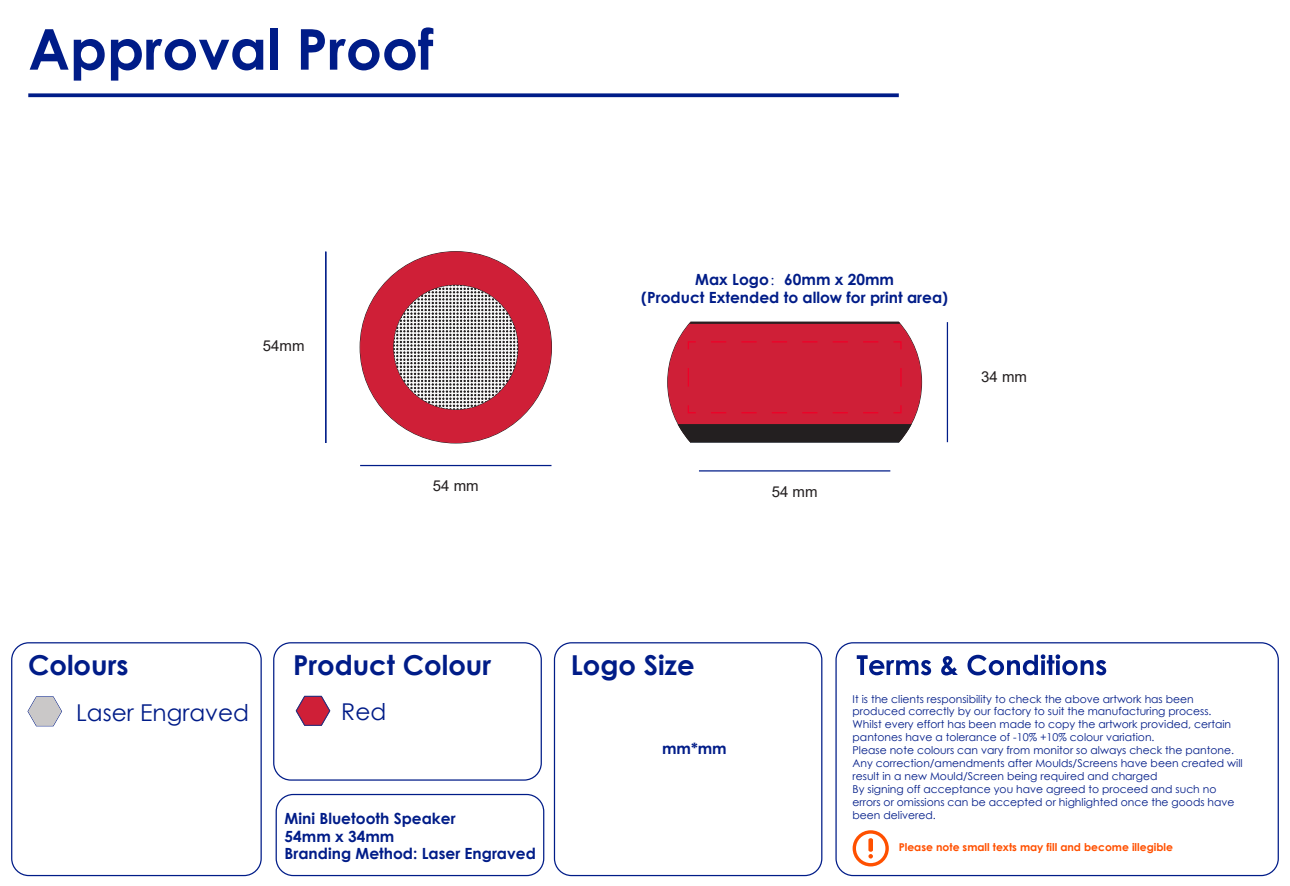
<style>
.page{position:relative;width:1290px;height:886px;background:#fff}
.page>*{position:absolute;margin:0;border:0;box-sizing:border-box;transform-origin:0 0}
.t1{font:700 27.5px "Century Gothic";color:#001c88}
.t2{font:23.25px "Century Gothic";color:#001c88}
.t3{font:23.12px "Century Gothic";color:#001c88}
.t4{font:700 15.38px/18.5px "Century Gothic";color:#001c88}
.t5{font:15px "Arial";color:#231f20}
.t6{font:10.75px/13px "Century Gothic";color:#001c88}
.t7{font:700 10.75px "Century Gothic";color:#ff5000}
.s1{font-family:"Adobe Song Std";font-weight:300}
</style>
<div class="page">
<div style="left:11px;top:642px;width:251px;height:234px;border:1px solid #001c88;border-radius:17px"></div>
<div style="left:273px;top:642px;width:269px;height:139px;border:1px solid #001c88;border-radius:17px"></div>
<div style="left:276px;top:794px;width:268px;height:82px;border:1px solid #001c88;border-radius:17px"></div>
<svg style="left:296px;top:696px;width:34px;height:30px"></svg>
<svg style="left:28px;top:93px;width:871px;height:4px;background:#193294"></svg>
<svg style="left:30px;top:29px;width:75px;height:52px"></svg>
<svg style="left:111px;top:39px;width:152px;height:42px"></svg>
<div style="left:270px;top:28px;width:7px;height:42px;background:#001c88"></div>
<svg style="left:301px;top:27px;width:132px;height:43px"></svg>
<div style="left:835px;top:642px;width:444px;height:234px;border:1px solid #001c88;border-radius:17px"></div>
<svg style="left:857px;top:655px;width:74px;height:20px"></svg>
<svg style="left:941px;top:656px;width:17px;height:19px"></svg>
<svg style="left:967px;top:654px;width:139px;height:21px"></svg>
<svg style="left:852px;top:830px;width:37px;height:36px"></svg>
<div style="left:554px;top:642px;width:268px;height:234px;border:1px solid #001c88;border-radius:17px"></div>
<svg style="left:27px;top:696px;width:35px;height:31px"></svg>
<div style="left:360px;top:252px;width:191px;height:191px;background:#cf1f37;border-radius:50%"></div>
<svg style="left:394px;top:285px;width:124px;height:124px"></svg>
<hr style="left:325px;top:252px;width:1px;height:191px;background:#001c88">
<hr style="left:360px;top:465px;width:191px;height:1px;background:#001c88">
<hr style="left:699px;top:470px;width:191px;height:1px;background:#001c88">
<hr style="left:947px;top:322px;width:1px;height:120px;background:#001c88">
<svg style="left:667px;top:321px;width:255px;height:122px;background:#b82d40"></svg>
<h3 class="t5" style="left:263px;top:336px;width:43px">54mm</h3>
<h3 class="t4" style="left:641px;top:269px;width:308px;text-align:center">Max Logo<span class="s1">：</span>60mm x 20mm<br>(Product Extended to allow for print area)</h3>
<h3 class="t5" style="left:981px;top:366px;width:47px">34 mm</h3>
<h3 class="t5" style="left:433px;top:476px;width:47px">54 mm</h3>
<h3 class="t5" style="left:772px;top:481px;width:47px">54 mm</h3>
<h1 class="t1" style="left:28px;top:644px;width:102px">Colours</h1>
<h1 class="t1" style="left:293px;top:644px;width:200px">Product Colour</h1>
<h1 class="t1" style="left:571px;top:644px;width:126px">Logo Size</h1>
<h2 class="t2" style="left:76px;top:696px;width:174px">Laser Engraved</h2>
<h3 class="t3" style="left:341px;top:696px;width:46px">Red</h3>
<p class="t6" style="left:852px;top:692px;width:392px">It is the clients responsibility to check the above artwork has been produced correctly by our factory to suit the manufacturing process.<br>Whilst every effort has been made to copy the artwork provided, certain pantones have a tolerance of -10% +10% colour variation.<br>Please note colours can vary from monitor so always check the pantone.<br>Any correction/amendments after Moulds/Screens have been created will result in a new Mould/Screen being required and charged<br>By signing off acceptance you have agreed to proceed and such no errors or omissions can be accepted or highlighted once the goods have been delivered.</p>
<p class="t7" style="left:899px;top:839px;width:276px">Please note small texts may fill and become illegible</p>
<h3 class="t4" style="left:662px;top:739px;width:66px">mm*mm</h3>
<h3 class="t4" style="left:285px;top:808px;width:173px">Mini Bluetooth Speaker<br>54mm x 34mm</h3>
<h3 class="t4" style="left:285px;top:843px;width:253px">Branding Method: Laser Engraved</h3>
</div>
